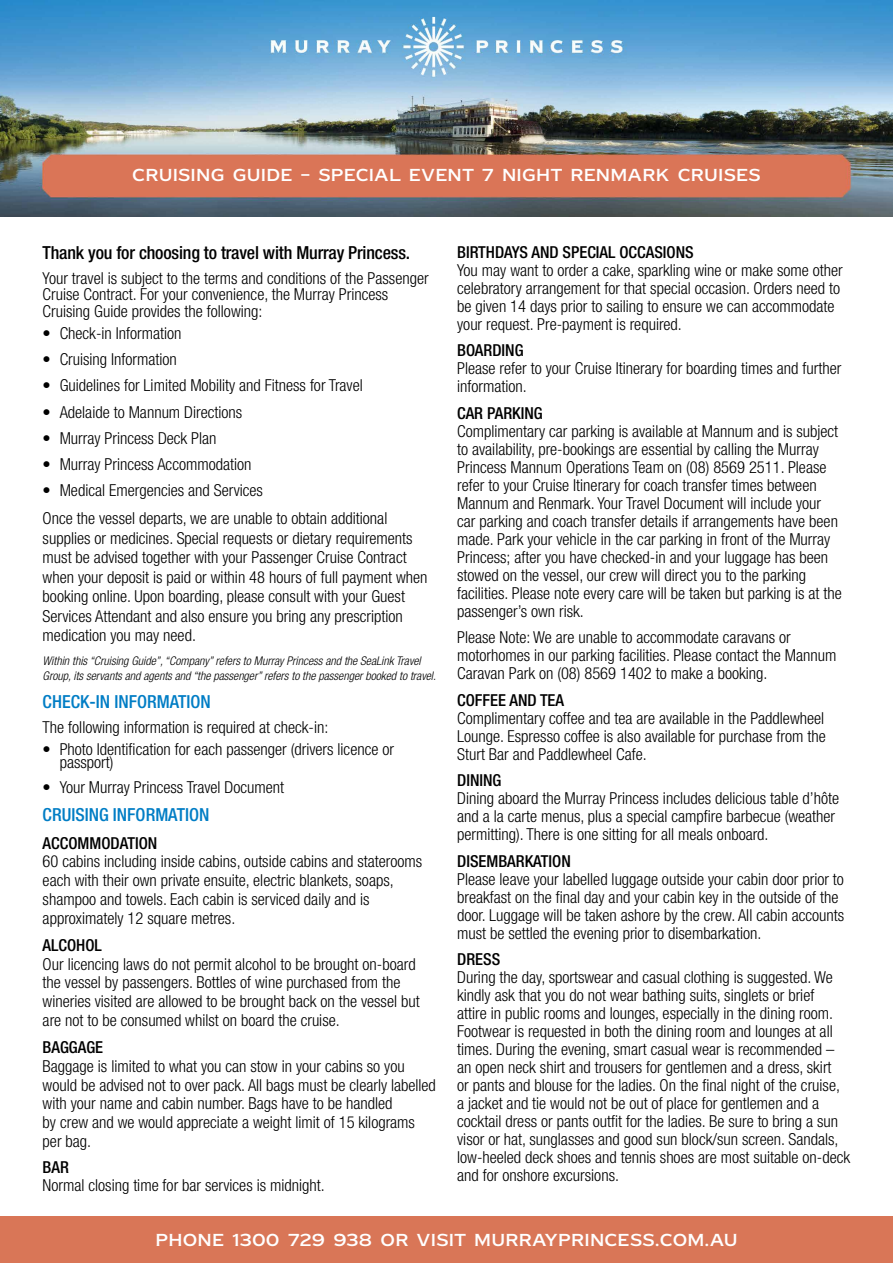
<style>
.page{position:relative;width:893px;height:1263px;background:#fff}
.page>*{position:absolute;margin:0;border:0;box-sizing:border-box;transform-origin:0 0}
.t1{font:condensed 28.5px "Helvetica Neue LT Std";color:#fff}
.t2{font:500 condensed 18px "Helvetica Neue LT Std";letter-spacing:-.01em;color:#000}
.t3{font:500 condensed 18px "Helvetica Neue LT Std";color:#007dc5}
.t4{font:17.25px "Copperplate New All";letter-spacing:.05em;color:#fff}
.t5{font:300 condensed 16.5px/18px "Helvetica Neue LT Std";color:#000}
.t6{font:500 condensed 16.5px "Helvetica Neue LT Std";color:#000}
.t7{font:italic 300 condensed 12px/15px "Helvetica Neue LT Std";color:#000}
</style>
<div class="page">
<img style="left:0;top:0;width:893px;height:216px">
<div style="left:0;top:1216px;width:893px;height:47px;background:#d97657"></div>
<p class="t4" style="left:133px;top:165px;width:629px">CRUISING GUIDE – SPECIAL EVENT 7 NIGHT RENMARK CRUISES</p>
<p class="t2" style="left:43px;top:242px;width:369px">Thank you for choosing to travel with Murray Princess.</p>
<p class="t5" style="left:43px;top:269px;width:387px;line-height:16.5px">Your travel is subject to the terms and conditions of the Passenger<br>Cruise Contract. For your convenience, the Murray Princess<br>Cruising Guide provides the following:</p>
<p class="t5" style="left:43px;top:324px;width:140px">• Check-in Information</p>
<p class="t5" style="left:43px;top:350px;width:136px">• Cruising Information</p>
<p class="t5" style="left:43px;top:376px;width:322px">• Guidelines for Limited Mobility and Fitness for Travel</p>
<p class="t5" style="left:43px;top:403px;width:201px">• Adelaide to Mannum Directions</p>
<p class="t5" style="left:43px;top:429px;width:175px">• Murray Princess Deck Plan</p>
<p class="t5" style="left:43px;top:455px;width:210px">• Murray Princess Accommodation</p>
<p class="t5" style="left:43px;top:476px;width:346px;line-height:28px">• Medical Emergencies and Services<br>Once the vessel departs, we are unable to obtain additional</p>
<p class="t5" style="left:43px;top:528px;width:386px;line-height:19.5px">supplies or medicines. Special requests or dietary requirements must be advised together with your Passenger Cruise Contract when your deposit is paid or within 48 hours of full payment when booking online. Upon boarding, please consult with your Guest Services Attendant and also ensure you bring any prescription medication you may need.</p>
<p class="t7" style="left:43px;top:653px;width:395px">Within this “Cruising Guide”, “Company” refers to Murray Princess and the SeaLink Travel<br>Group, its servants and agents and “the passenger” refers to the passenger booked to travel.</p>
<p class="t3" style="left:43px;top:691px;width:170px">CHECK-IN INFORMATION</p>
<p class="t5" style="left:43px;top:718px;width:287px">The following information is required at check-in:</p>
<p class="t5" style="left:60px;top:742px;width:336px;line-height:13.5px;text-indent:-17px">• Photo Identification for each passenger (drivers licence or passport)</p>
<p class="t5" style="left:43px;top:778px;width:243px">• Your Murray Princess Travel Document</p>
<p class="t3" style="left:43px;top:804px;width:168px">CRUISING INFORMATION</p>
<p class="t6" style="left:43px;top:833px;width:116px">ACCOMMODATION</p>
<p class="t5" style="left:43px;top:852px;width:381px;line-height:18.8px">60 cabins including inside cabins, outside cabins and staterooms each with their own private ensuite, electric blankets, soaps, shampoo and towels. Each cabin is serviced daily and is approximately 12 square metres.</p>
<p class="t6" style="left:43px;top:935px;width:61px">ALCOHOL</p>
<p class="t5" style="left:43px;top:954px;width:379px;line-height:18.8px">Our licencing laws do not permit alcohol to be brought on-board the vessel by passengers. Bottles of wine purchased from the wineries visited are allowed to be brought back on the vessel but are not to be consumed whilst on board the cruise.</p>
<p class="t6" style="left:43px;top:1037px;width:62px">BAGGAGE</p>
<p class="t5" style="left:43px;top:1056px;width:395px;line-height:18.8px">Baggage is limited to what you can stow in your cabins so you would be advised not to over pack. All bags must be clearly labelled with your name and cabin number. Bags have to be handled<br>by crew and we would appreciate a weight limit of 15 kilograms per bag.</p>
<p class="t6" style="left:43px;top:1158px;width:28px">BAR</p>
<p class="t5" style="left:43px;top:1176px;width:284px">Normal closing time for bar services is midnight.</p>
<p class="t6" style="left:457px;top:242px;width:238px">BIRTHDAYS AND SPECIAL OCCASIONS</p>
<p class="t5" style="left:457px;top:261px;width:387px">You may want to order a cake, sparkling wine or make some other celebratory arrangement for that special occasion. Orders need to be given 14 days prior to sailing to ensure we can accommodate your request. Pre-payment is required.</p>
<p class="t6" style="left:457px;top:340px;width:68px">BOARDING</p>
<p class="t5" style="left:457px;top:359px;width:386px">Please refer to your Cruise Itinerary for boarding times and further information.</p>
<p class="t6" style="left:457px;top:403px;width:87px">CAR PARKING</p>
<p class="t5" style="left:457px;top:422px;width:386px">Complimentary car parking is available at Mannum and is subject to availability, pre-bookings are essential by calling the Murray Princess Mannum Operations Team on (08) 8569 2511. Please refer to your Cruise Itinerary for coach transfer times between Mannum and Renmark. Your Travel Document will include your car parking and coach transfer details if arrangements have been made. Park your vehicle in the car parking in front of the Murray Princess; after you have checked-in and your luggage has been stowed on the vessel, our crew will direct you to the parking facilities. Please note every care will be taken but parking is at the passenger’s own risk.</p>
<p class="t5" style="left:457px;top:628px;width:381px">Please Note: We are unable to accommodate caravans or motorhomes in our parking facilities. Please contact the Mannum<br>Caravan Park on (08) 8569 1402 to make a booking.</p>
<p class="t6" style="left:457px;top:690px;width:108px">COFFEE AND TEA</p>
<p class="t5" style="left:457px;top:709px;width:370px;text-align:justify">Complimentary coffee and tea are available in the Paddlewheel Lounge. Espresso coffee is also available for purchase from the Sturt Bar and Paddlewheel Cafe.</p>
<p class="t6" style="left:457px;top:770px;width:46px">DINING</p>
<p class="t5" style="left:457px;top:789px;width:383px">Dining aboard the Murray Princess includes delicious table d’hôte and a la carte menus, plus a special campfire barbecue (weather permitting). There is one sitting for all meals onboard.</p>
<p class="t6" style="left:457px;top:851px;width:115px">DISEMBARKATION</p>
<p class="t5" style="left:457px;top:870px;width:389px">Please leave your labelled luggage outside your cabin door prior to breakfast on the final day and your cabin key in the outside of the door. Luggage will be taken ashore by the crew. All cabin accounts must be settled the evening prior to disembarkation.</p>
<p class="t6" style="left:457px;top:949px;width:45px">DRESS</p>
<p class="t5" style="left:457px;top:968px;width:394px">During the day, sportswear and casual clothing is suggested. We kindly ask that you do not wear bathing suits, singlets or brief<br>attire in public rooms and lounges, especially in the dining room.<br>Footwear is requested in both the dining room and lounges at all times. During the evening, smart casual wear is recommended – an open neck shirt and trousers for gentlemen and a dress, skirt<br>or pants and blouse for the ladies. On the final night of the cruise, a jacket and tie would not be out of place for gentlemen and a cocktail dress or pants outfit for the ladies. Be sure to bring a sun visor or hat, sunglasses and good sun block/sun screen. Sandals, low-heeled deck shoes and tennis shoes are most suitable on-deck and for onshore excursions.</p>
<h1 class="t1" style="left:538px;top:1222px;width:311px">www.murrayprincess.com.au</h1>
<p class="t4" style="left:156px;top:1229px;width:583px">PHONE 1300 729 938 OR VISIT MURRAYPRINCESS.COM.AU</p>
</div>
